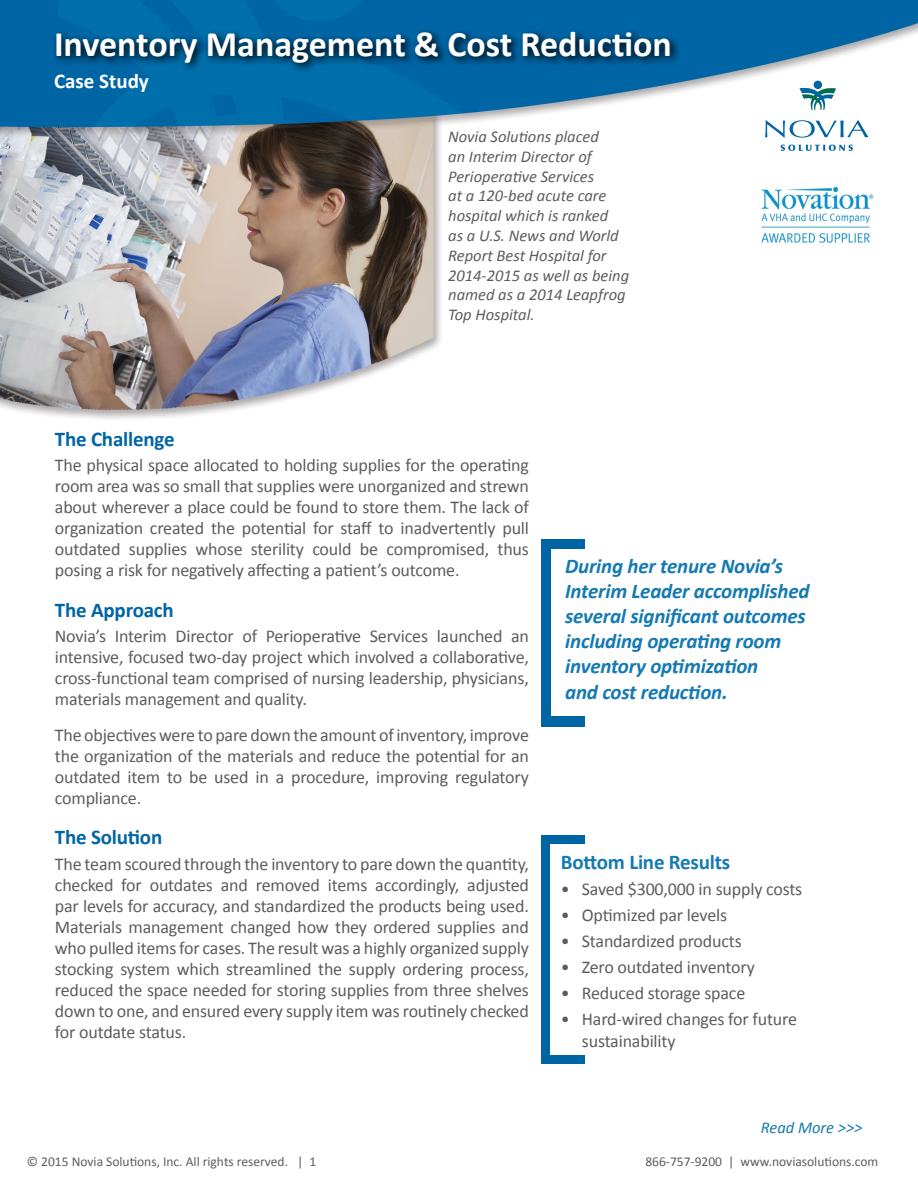
<style>
.page{position:relative;width:918px;height:1188px;background:#fff}
.page>*{position:absolute;margin:0;border:0;box-sizing:border-box;transform-origin:0 0}
.t1{font:700 36px "Calibri";color:#fff}
.t2{font:italic 700 21px/25.2px "Calibri";letter-spacing:-.01em;color:#1579b2}
.t3{font:700 21px "Calibri";letter-spacing:-.01em;color:#0065a4}
.t4{font:700 21px "Calibri";letter-spacing:-.01em;color:#1579b2}
.t5{font:700 21px "Calibri";color:#fff}
.t6{font:18px/21px "Calibri";letter-spacing:-.01em;color:#5e5d5c;text-align:justify}
.t7{font:italic 16.5px/19.8px "Calibri";color:#5e5d5c}
.t8{font:italic 16.5px "Calibri";color:#1579b2}
.t9{font:13.5px "Calibri";color:#5e5d5c}
</style>
<div class="page">
<img style="left:0;top:0;width:918px;height:419px">
<svg style="left:51px;top:27px;width:630px;height:47px"></svg>
<div style="left:541px;top:835px;width:43px;height:228px;background:#0065a4"></div>
<div style="left:551px;top:845px;width:67px;height:210px;background:#fff"></div>
<div style="left:542px;top:539px;width:43px;height:187px;background:#0065a4"></div>
<div style="left:552px;top:549px;width:67px;height:166px;background:#fff"></div>
<svg style="left:765px;top:120px;width:104px;height:18px"></svg>
<svg style="left:781px;top:145px;width:72px;height:6px"></svg>
<svg style="left:799px;top:81px;width:37px;height:29px"></svg>
<img style="left:758px;top:188px;width:120px;height:56px">
<h1 class="t1" style="left:54px;top:21px;width:619px">Inventory Management &amp; Cost Reduction</h1>
<p class="t5" style="left:54px;top:68px;width:96px">Case Study</p>
<p class="t7" style="left:448px;top:126px;width:183px">Novia Solutions placed<br>an Interim Director of<br>Perioperative Services<br>at a 120-bed acute care hospital which is ranked<br>as a U.S. News and World<br>Report Best Hospital for<br>2014-2015 as well as being named as a 2014 Leapfrog<br>Top Hospital.</p>
<p class="t3" style="left:55px;top:426px;width:121px">The Challenge</p>
<p class="t6" style="left:55px;top:455px;width:476px">The physical space allocated to holding supplies for the operating room area was so small that supplies were unorganized and strewn about wherever a place could be found to store them. The lack of organization created the potential for staff to inadvertently pull outdated supplies whose sterility could be compromised, thus posing a risk for negatively affecting a patient’s outcome.</p>
<p class="t3" style="left:55px;top:596px;width:120px">The Approach</p>
<p class="t6" style="left:55px;top:626px;width:476px">Novia’s Interim Director of Perioperative Services launched an intensive, focused two-day project which involved a collaborative, cross-functional team comprised of nursing leadership, physicians, materials management and quality.</p>
<p class="t6" style="left:55px;top:725px;width:476px">The objectives were to pare down the amount of inventory, improve the organization of the materials and reduce the potential for an outdated item to be used in a procedure, improving regulatory compliance.</p>
<p class="t3" style="left:55px;top:824px;width:109px">The Solution</p>
<p class="t6" style="left:55px;top:853px;width:476px">The team scoured through the inventory to pare down the quantity, checked for outdates and removed items accordingly, adjusted par levels for accuracy, and standardized the products being used.<br>Materials management changed how they ordered supplies and who pulled items for cases. The result was a highly organized supply stocking system which streamlined the supply ordering process, reduced the space needed for storing supplies from three shelves down to one, and ensured every supply item was routinely checked for outdate status.</p>
<p class="t2" style="left:565px;top:553px;width:246px">During her tenure Novia’s<br>Interim Leader accomplished several significant outcomes including operating room inventory optimization<br>and cost reduction.</p>
<p class="t4" style="left:561px;top:848px;width:171px">Bottom Line Results</p>
<p class="t6" style="left:561px;top:878px;width:243px">• Saved $300,000 in supply costs</p>
<p class="t6" style="left:561px;top:904px;width:168px">• Optimized par levels</p>
<p class="t6" style="left:561px;top:930px;width:182px">• Standardized products</p>
<p class="t6" style="left:561px;top:957px;width:196px">• Zero outdated inventory</p>
<p class="t6" style="left:561px;top:983px;width:186px">• Reduced storage space</p>
<p class="t6" style="left:582px;top:1008px;width:217px;line-height:21.6px;text-indent:-21px">• Hard-wired changes for future sustainability</p>
<p class="t8" style="left:761px;top:1117px;width:103px">Read More &gt;&gt;&gt;</p>
<p class="t9" style="left:27px;top:1153px;width:291px">© 2015 Novia Solutions, Inc. All rights reserved. | 1</p>
<p class="t9" style="left:645px;top:1153px;width:235px">866-757-9200 | www.noviasolutions.com</p>
</div>
